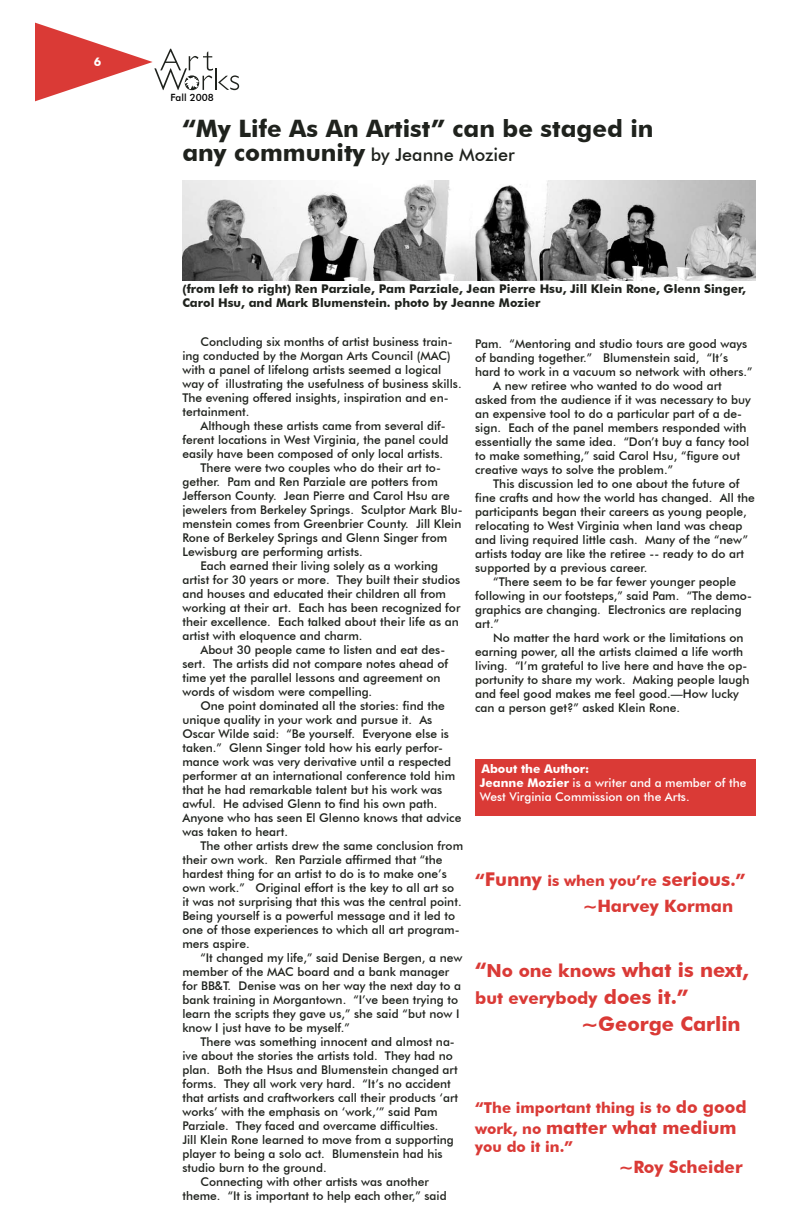
<style>
.page{position:relative;width:792px;height:1224px;background:#fff}
.page>*{position:absolute;margin:0;border:0;box-sizing:border-box;transform-origin:0 0}
.t1{font:700 24px "Futura BT";color:#1f221d}
.t2{font:700 20px "Futura BT";color:#da3a36}
.t3{font:700 19px "Futura BT";color:#da3a36}
.t4{font:500 18px "Futura BT";color:#1f221d}
.t5{font:700 18px "Futura BT";color:#da3a36}
.t6{font:700 17px "Futura BT";color:#da3a36}
.t7{font:700 15px "Futura BT";color:#da3a36}
.t8{font:500 12px/14px "Futura BT";color:#1f221d}
.t9{font:700 12px/14px "Futura BT";color:#1f221d}
.t10{font:500 12px/14.2px "Futura BT";color:#fff}
.t11{font:500 10px "Futura BT";color:#000}
.s1{font-weight:700;font-size:24px}
.s2{font-weight:700}
.s3{font-size:17px}
.s4{font-size:15px}
.s5{font-size:18px}
.s6{font-size:20px}
</style>
<div class="page">
<svg style="left:35px;top:22px;width:204px;height:80px"></svg>
<div style="left:475px;top:759px;width:281px;height:57px;background:#da3a36"></div>
<img style="left:182px;top:180px;width:574px;height:100px">
<p class="t11" style="left:170px;top:91px;width:45px">Fall 2008</p>
<h1 class="t1" style="left:182px;top:113px;width:473px">“My Life As An Artist” can be staged in</h1>
<h3 class="t4" style="left:182px;top:143px;width:334px"><span class="s1">any community</span> by Jeanne Mozier</h3>
<p class="t9" style="left:182px;top:282px;width:565px">(from left to right) Ren Parziale, Pam Parziale, Jean Pierre Hsu, Jill Klein Rone, Glenn Singer,<br>Carol Hsu, and Mark Blumenstein. photo by Jeanne Mozier</p>
<p class="t8" style="left:182px;top:335px;width:281px;text-indent:18px">Concluding six months of artist business train&shy;ing conducted by the Morgan Arts Council (MAC) with a panel of lifelong artists seemed a logical way of illustrating the usefulness of business skills.<br>The evening offered insights, inspiration and en&shy;tertainment.</p>
<p class="t8" style="left:200px;top:419px;width:247px">Although these artists came from several dif-</p>
<p class="t8" style="left:182px;top:433px;width:268px">ferent locations in West Virginia, the panel could</p>
<p class="t8" style="left:182px;top:447px;width:262px">easily have been composed of only local artists.</p>
<p class="t8" style="left:200px;top:461px;width:242px">There were two couples who do their art to-</p>
<p class="t8" style="left:182px;top:475px;width:257px">gether. Pam and Ren Parziale are potters from</p>
<p class="t8" style="left:182px;top:489px;width:269px">Jefferson County. Jean Pierre and Carol Hsu are</p>
<p class="t8" style="left:182px;top:503px;width:282px">jewelers from Berkeley Springs. Sculptor Mark Blu-</p>
<p class="t8" style="left:182px;top:517px;width:281px">menstein comes from Greenbrier County. Jill Klein</p>
<p class="t8" style="left:182px;top:531px;width:267px">Rone of Berkeley Springs and Glenn Singer from</p>
<p class="t8" style="left:182px;top:545px;width:182px">Lewisburg are performing artists.</p>
<p class="t8" style="left:200px;top:559px;width:239px">Each earned their living solely as a working</p>
<p class="t8" style="left:182px;top:573px;width:279px">artist for 30 years or more. They built their studios</p>
<p class="t8" style="left:182px;top:587px;width:265px">and houses and educated their children all from</p>
<p class="t8" style="left:182px;top:601px;width:280px">working at their art. Each has been recognized for</p>
<p class="t8" style="left:182px;top:615px;width:278px">their excellence. Each talked about their life as an</p>
<p class="t8" style="left:182px;top:629px;width:182px">artist with eloquence and charm.</p>
<p class="t8" style="left:200px;top:643px;width:246px">About 30 people came to listen and eat des-</p>
<p class="t8" style="left:182px;top:657px;width:267px">sert. The artists did not compare notes ahead of</p>
<p class="t8" style="left:182px;top:671px;width:260px">time yet the parallel lessons and agreement on</p>
<p class="t8" style="left:182px;top:685px;width:191px">words of wisdom were compelling.</p>
<p class="t8" style="left:200px;top:699px;width:246px">One point dominated all the stories: find the</p>
<p class="t8" style="left:182px;top:713px;width:252px">unique quality in your work and pursue it. As</p>
<p class="t8" style="left:182px;top:727px;width:268px">Oscar Wilde said: “Be yourself. Everyone else is</p>
<p class="t8" style="left:182px;top:741px;width:262px">taken.” Glenn Singer told how his early perfor-</p>
<p class="t8" style="left:182px;top:755px;width:270px">mance work was very derivative until a respected</p>
<p class="t8" style="left:182px;top:769px;width:274px">performer at an international conference told him</p>
<p class="t8" style="left:182px;top:783px;width:261px">that he had remarkable talent but his work was</p>
<p class="t8" style="left:182px;top:797px;width:257px">awful. He advised Glenn to find his own path.</p>
<p class="t8" style="left:182px;top:811px;width:280px">Anyone who has seen El Glenno knows that advice</p>
<p class="t8" style="left:182px;top:825px;width:107px">was taken to heart.</p>
<p class="t8" style="left:200px;top:839px;width:264px">The other artists drew the same conclusion from</p>
<p class="t8" style="left:182px;top:853px;width:262px">their own work. Ren Parziale affirmed that “the</p>
<p class="t8" style="left:182px;top:867px;width:266px">hardest thing for an artist to do is to make one’s</p>
<p class="t8" style="left:182px;top:881px;width:273px">own work.” Original effort is the key to all art so</p>
<p class="t8" style="left:182px;top:895px;width:281px">it was not surprising that this was the central point.</p>
<p class="t8" style="left:182px;top:909px;width:274px">Being yourself is a powerful message and it led to</p>
<p class="t8" style="left:182px;top:923px;width:279px">one of those experiences to which all art program-</p>
<p class="t8" style="left:182px;top:937px;width:69px">mers aspire.</p>
<p class="t8" style="left:200px;top:951px;width:264px">“It changed my life,” said Denise Bergen, a new</p>
<p class="t8" style="left:182px;top:965px;width:268px">member of the MAC board and a bank manager</p>
<p class="t8" style="left:182px;top:979px;width:280px">for BB&amp;T. Denise was on her way the next day to a</p>
<p class="t8" style="left:182px;top:993px;width:277px">bank training in Morgantown. “I’ve been trying to</p>
<p class="t8" style="left:182px;top:1007px;width:279px">learn the scripts they gave us,” she said “but now I</p>
<p class="t8" style="left:182px;top:1021px;width:169px">know I just have to be myself.”</p>
<p class="t8" style="left:200px;top:1035px;width:256px">There was something innocent and almost na-</p>
<p class="t8" style="left:182px;top:1049px;width:272px">ive about the stories the artists told. They had no</p>
<p class="t8" style="left:182px;top:1063px;width:277px">plan. Both the Hsus and Blumenstein changed art</p>
<p class="t8" style="left:182px;top:1077px;width:270px">forms. They all work very hard. “It’s no accident</p>
<p class="t8" style="left:182px;top:1091px;width:277px">that artists and craftworkers call their products ‘art</p>
<p class="t8" style="left:182px;top:1105px;width:257px">works’ with the emphasis on ‘work,’” said Pam</p>
<p class="t8" style="left:182px;top:1119px;width:258px">Parziale. They faced and overcame difficulties.</p>
<p class="t8" style="left:182px;top:1133px;width:273px">Jill Klein Rone learned to move from a supporting</p>
<p class="t8" style="left:182px;top:1147px;width:262px">player to being a solo act. Blumenstein had his</p>
<p class="t8" style="left:182px;top:1161px;width:146px">studio burn to the ground.</p>
<p class="t8" style="left:200px;top:1175px;width:230px">Connecting with other artists was another</p>
<p class="t8" style="left:182px;top:1189px;width:266px">theme. “It is important to help each other,” said</p>
<p class="t8" style="left:475px;top:337px;width:273px">Pam. “Mentoring and studio tours are good ways</p>
<p class="t8" style="left:475px;top:351px;width:254px">of banding together.” Blumenstein said, “It’s</p>
<p class="t8" style="left:475px;top:365px;width:279px">hard to work in a vacuum so network with others.”</p>
<p class="t8" style="left:493px;top:379px;width:230px">A new retiree who wanted to do wood art</p>
<p class="t8" style="left:475px;top:393px;width:277px">asked from the audience if it was necessary to buy</p>
<p class="t8" style="left:475px;top:407px;width:268px">an expensive tool to do a particular part of a de-</p>
<p class="t8" style="left:475px;top:421px;width:273px">sign. Each of the panel members responded with</p>
<p class="t8" style="left:475px;top:435px;width:276px">essentially the same idea. “Don’t buy a fancy tool</p>
<p class="t8" style="left:475px;top:449px;width:266px">to make something,” said Carol Hsu, “figure out</p>
<p class="t8" style="left:475px;top:463px;width:199px">creative ways to solve the problem.”</p>
<p class="t8" style="left:493px;top:477px;width:248px">This discussion led to one about the future of</p>
<p class="t8" style="left:475px;top:491px;width:281px">fine crafts and how the world has changed. All the</p>
<p class="t8" style="left:475px;top:505px;width:273px">participants began their careers as young people,</p>
<p class="t8" style="left:475px;top:519px;width:269px">relocating to West Virginia when land was cheap</p>
<p class="t8" style="left:475px;top:533px;width:274px">and living required little cash. Many of the “new”</p>
<p class="t8" style="left:475px;top:547px;width:271px">artists today are like the retiree -- ready to do art</p>
<p class="t8" style="left:475px;top:561px;width:174px">supported by a previous career.</p>
<p class="t8" style="left:493px;top:575px;width:245px">“There seem to be far fewer younger people</p>
<p class="t8" style="left:475px;top:589px;width:278px">following in our footsteps,” said Pam. “The demo-</p>
<p class="t8" style="left:475px;top:603px;width:268px">graphics are changing. Electronics are replacing</p>
<p class="t8" style="left:475px;top:617px;width:25px">art.”</p>
<p class="t8" style="left:493px;top:631px;width:252px">No matter the hard work or the limitations on</p>
<p class="t8" style="left:475px;top:645px;width:270px">earning power, all the artists claimed a life worth</p>
<p class="t8" style="left:475px;top:659px;width:274px">living. “I’m grateful to live here and have the op-</p>
<p class="t8" style="left:475px;top:673px;width:276px">portunity to share my work. Making people laugh</p>
<p class="t8" style="left:475px;top:687px;width:265px">and feel good makes me feel good.—How lucky</p>
<p class="t8" style="left:475px;top:701px;width:206px">can a person get?” asked Klein Rone.</p>
<p class="t10" style="left:480px;top:761px;width:268px"><span class="s2">About the Author:<br>Jeanne Mozier</span> is a writer and a member of the<br>West Virginia Commission on the Arts.</p>
<h3 class="t3" style="left:475px;top:868px;width:272px"><span class="s3">“</span>Funny <span class="s4">is when you’re</span> serious<span class="s3">.”</span></h3>
<h3 class="t6" style="left:583px;top:896px;width:151px">~Harvey Korman</h3>
<h2 class="t2" style="left:475px;top:957px;width:275px">“<span class="s5">No one knows</span> what is next,</h2>
<h3 class="t6" style="left:475px;top:987px;width:215px">but everybody <span class="s6">does it.”</span></h3>
<h2 class="t2" style="left:582px;top:1011px;width:161px">~George Carlin</h2>
<p class="t7" style="left:475px;top:1098px;width:273px">“The important thing is to <span class="s3">do good</span></p>
<h3 class="t5" style="left:475px;top:1117px;width:263px"><span class="s4">work, no</span> matter what medium</h3>
<p class="t7" style="left:475px;top:1138px;width:99px">you do it in.”</p>
<h3 class="t6" style="left:619px;top:1156px;width:125px">~Roy Scheider</h3>
</div>
